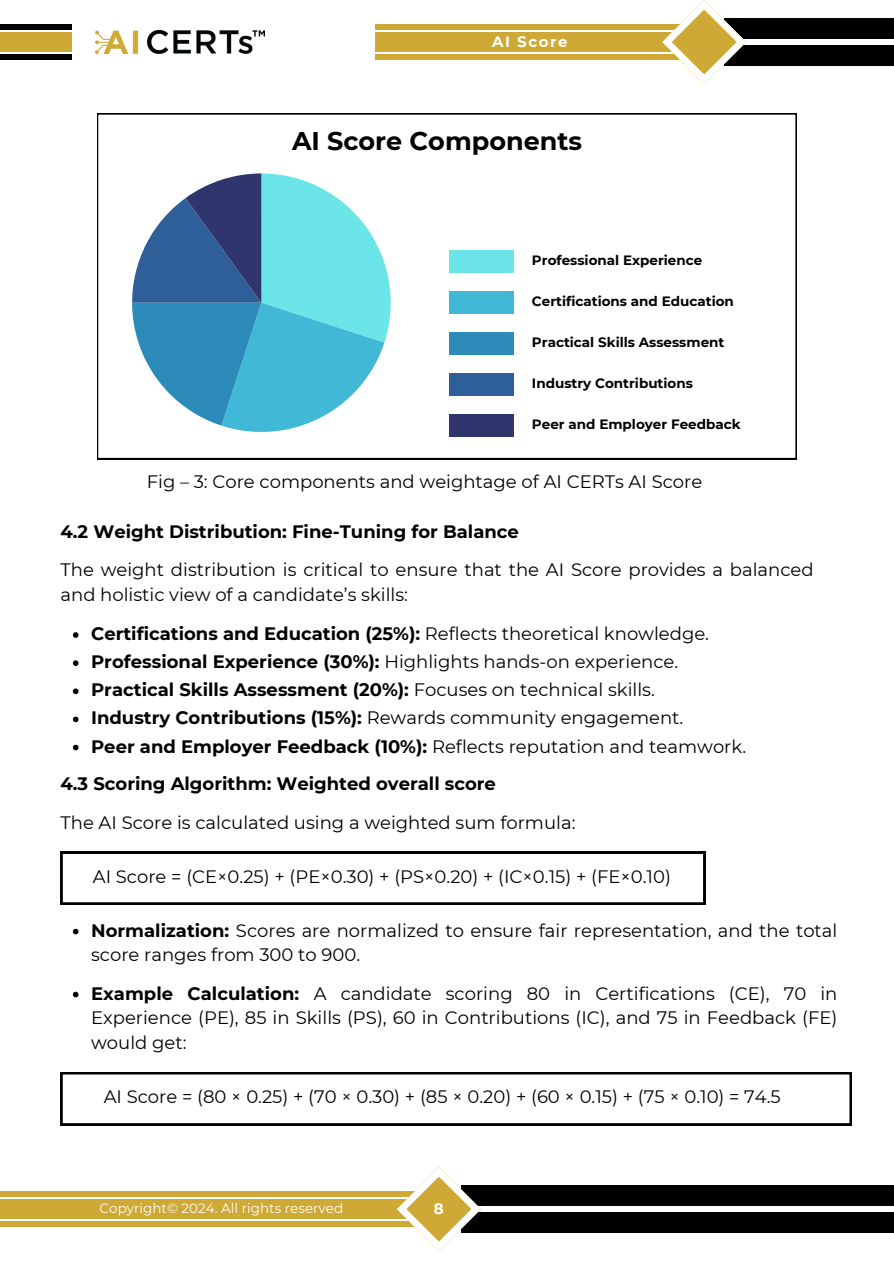
<style>
.page{position:relative;width:894px;height:1264px;background:#fff}
.page>*{position:absolute;margin:0;border:0;box-sizing:border-box;transform-origin:0 0}
.t1{font:700 25.5px "Montserrat";color:#000}
.t2{font:18px/24.8px "Montserrat";color:#000}
.t3{font:700 18px "Montserrat";color:#000}
.t4{font:700 15px "Montserrat";letter-spacing:.1em;color:#fff}
.t5{font:700 13.5px "Montserrat";color:#000}
.t6{font:13.5px "Montserrat";color:#fdfdfd}
.s1{font-weight:400}
.s2{font-weight:700}
</style>
<div class="page">
<div style="left:0;top:32px;width:72px;height:20px;background:#cfa935"></div>
<div style="left:0;top:54px;width:72px;height:6px;background:#000"></div>
<div style="left:0;top:24px;width:72px;height:6px;background:#000"></div>
<div style="left:375px;top:32px;width:309px;height:20px;background:#cfa935"></div>
<div style="left:375px;top:54px;width:309px;height:6px;background:#cfa935"></div>
<div style="left:375px;top:24px;width:309px;height:6px;background:#cfa935"></div>
<div style="left:723px;top:18px;width:170px;height:20px;background:#000"></div>
<div style="left:723px;top:46px;width:170px;height:20px;background:#000"></div>
<svg style="left:662px;top:0;width:84px;height:84px"></svg>
<img style="left:96px;top:30px;width:169px;height:24px">
<div style="left:0;top:1199px;width:427px;height:19px;background:#cfa935"></div>
<div style="left:0;top:1220px;width:427px;height:6px;background:#cfa935"></div>
<div style="left:0;top:1191px;width:427px;height:6px;background:#cfa935"></div>
<div style="left:460px;top:1185px;width:433px;height:20px;background:#000"></div>
<div style="left:460px;top:1212px;width:433px;height:21px;background:#000"></div>
<svg style="left:396px;top:1167px;width:85px;height:84px"></svg>
<svg style="left:61px;top:1072px;width:790px;height:53px"></svg>
<svg style="left:61px;top:851px;width:644px;height:53px"></svg>
<svg style="left:97px;top:113px;width:699px;height:346px"></svg>
<svg style="left:132px;top:173px;width:258px;height:259px"></svg>
<div style="left:449px;top:251px;width:64px;height:22px;background:#6ce5e8"></div>
<svg style="left:73px;top:632px;width:5px;height:6px"></svg>
<svg style="left:73px;top:660px;width:5px;height:6px"></svg>
<svg style="left:73px;top:688px;width:5px;height:6px"></svg>
<svg style="left:73px;top:716px;width:5px;height:6px"></svg>
<svg style="left:73px;top:744px;width:5px;height:6px"></svg>
<svg style="left:73px;top:928px;width:5px;height:6px"></svg>
<svg style="left:73px;top:991px;width:5px;height:6px"></svg>
<div style="left:449px;top:291px;width:64px;height:23px;background:#41b8d5"></div>
<div style="left:449px;top:332px;width:64px;height:23px;background:#2d8bba"></div>
<div style="left:449px;top:373px;width:64px;height:23px;background:#2f5f98"></div>
<div style="left:449px;top:414px;width:64px;height:22px;background:#31356e"></div>
<p class="t4" style="left:492px;top:32px;width:77px">AI Score</p>
<h2 class="t1" style="left:292px;top:125px;width:291px">AI Score Components</h2>
<h3 class="t5" style="left:532px;top:252px;width:172px">Professional Experience</h3>
<h3 class="t5" style="left:532px;top:293px;width:203px">Certifications and Education</h3>
<p class="t5" style="left:532px;top:334px;width:194px">Practical Skills Assessment</p>
<p class="t5" style="left:532px;top:375px;width:162px">Industry Contributions</p>
<h3 class="t5" style="left:532px;top:416px;width:210px">Peer and Employer Feedback</h3>
<p class="t2" style="left:147px;top:469px;width:557px">Fig – 3: Core components and weightage of AI CERTs AI Score</p>
<h4 class="t3" style="left:60px;top:520px;width:460px">4.2 Weight Distribution: Fine-Tuning for Balance</h4>
<h4 class="t2" style="left:60px;top:557px;width:754px">The weight distribution is critical to ensure that the AI Score provides a balanced and holistic view of a candidate’s skills:</h4>
<h4 class="t3" style="left:91px;top:622px;width:619px">Certifications and Education (25%): <span class="s1">Reflects theoretical knowledge.</span></h4>
<h4 class="t2" style="left:91px;top:649px;width:588px"><span class="s2">Professional Experience (30%):</span> Highlights hands-on experience.</h4>
<h3 class="t3" style="left:91px;top:679px;width:565px">Practical Skills Assessment (20%): <span class="s1">Focuses on technical skills.</span></h3>
<h2 class="t3" style="left:91px;top:707px;width:593px">Industry Contributions (15%): <span class="s1">Rewards community engagement.</span></h2>
<h3 class="t2" style="left:91px;top:733px;width:656px"><span class="s2">Peer and Employer Feedback (10%):</span> Reflects reputation and teamwork.</h3>
<p class="t3" style="left:60px;top:773px;width:437px">4.3 Scoring Algorithm: Weighted overall score</p>
<p class="t2" style="left:60px;top:809px;width:516px">The AI Score is calculated using a weighted sum formula:</p>
<h4 class="t2" style="left:93px;top:863px;width:579px">AI Score = (CE×0.25) + (PE×0.30) + (PS×0.20) + (IC×0.15) + (FE×0.10)</h4>
<p class="t2" style="left:91px;top:917px;width:747px"><span class="s2">Normalization:</span> Scores are normalized to ensure fair representation, and the total score ranges from 300 to 900.</p>
<p class="t2" style="left:91px;top:980px;width:747px;text-align:justify"><span class="s2">Example Calculation:</span> A candidate scoring 80 in Certifications (CE), 70 in Experience (PE), 85 in Skills (PS), 60 in Contributions (IC), and 75 in Feedback (FE) would get:</p>
<p class="t2" style="left:104px;top:1084px;width:678px">AI Score = (80 × 0.25) + (70 × 0.30) + (85 × 0.20) + (60 × 0.15) + (75 × 0.10) = 74.5</p>
<h4 class="t6" style="left:99px;top:1199px;width:245px">Copyright© 2024. All rights reserved</h4>
<h1 class="t4" style="left:434px;top:1199px;width:11px">8</h1>
</div>
